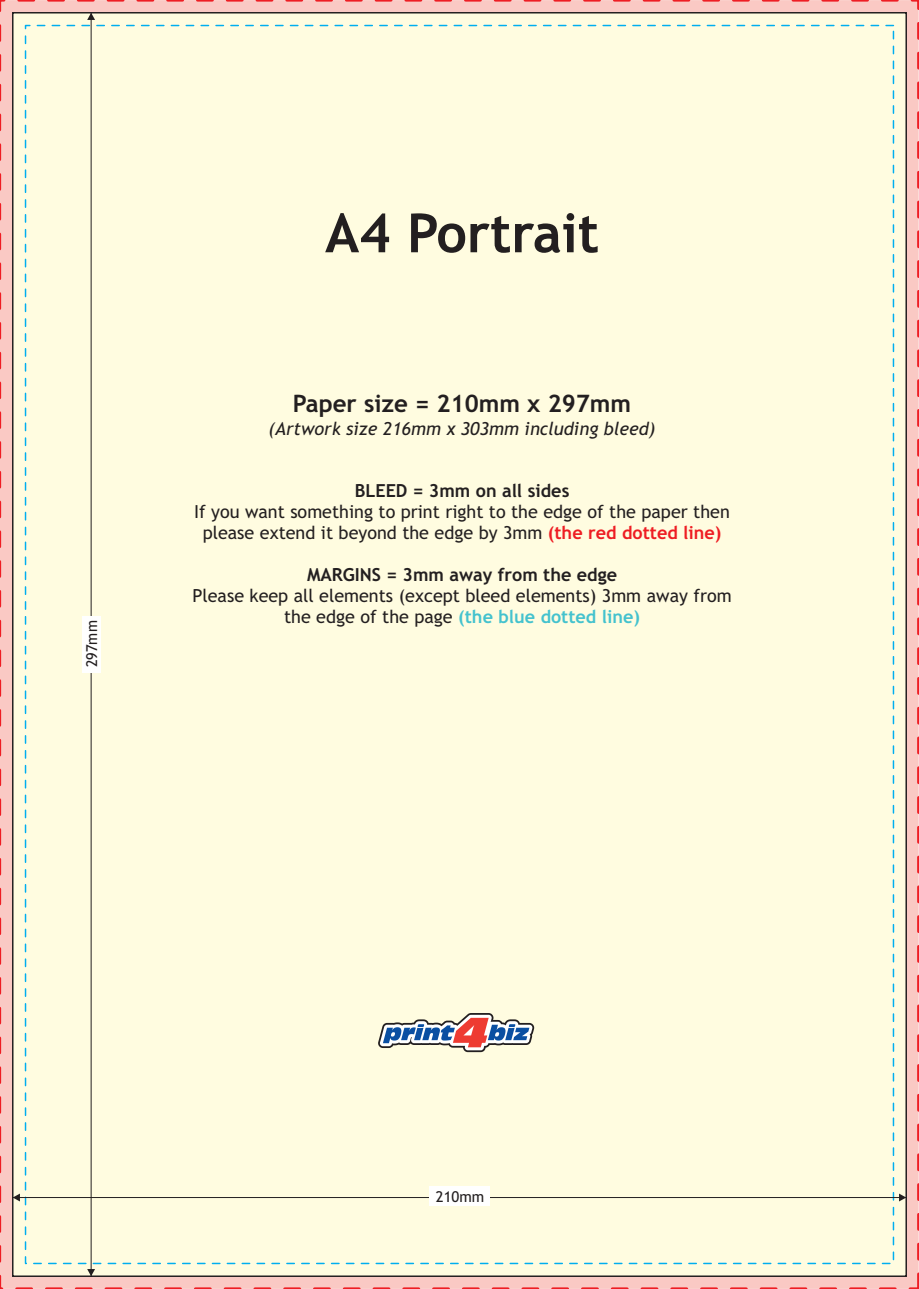
<style>
.page{position:relative;width:919px;height:1289px;background:#fff}
.page>*{position:absolute;margin:0;border:0;box-sizing:border-box;transform-origin:0 0}
.t1{font:700 54px "Trebuchet MS";color:#231f20}
.t2{font:700 24px "Trebuchet MS";color:#231f20}
.t3{font:18px/20.9px "Trebuchet MS";color:#231f20;text-align:center}
.t4{font:700 18px "Trebuchet MS";color:#231f20}
.t5{font:italic 18px "Trebuchet MS";color:#231f20}
.t6{font:15px "Trebuchet MS";color:#231f20}
.s1{font-weight:700;color:#ee1d23}
.s2{font-weight:700;color:#44c2ce}
</style>
<div class="page">
<div style="left:0;top:0;width:918px;height:1288px;background:#fac9c4"></div>
<div style="left:11px;top:11px;width:896px;height:1266px;background:#fffce0"></div>
<hr style="left:13px;top:1197px;width:893px;height:1px;background:#231f20">
<svg style="left:898px;top:1193px;width:8px;height:8px"></svg>
<svg style="left:13px;top:1193px;width:7px;height:8px"></svg>
<div style="left:429px;top:1186px;width:61px;height:19px;background:#fff"></div>
<hr style="left:91px;top:13px;width:1px;height:1263px;background:#231f20">
<svg style="left:87px;top:1268px;width:8px;height:8px"></svg>
<svg style="left:87px;top:13px;width:8px;height:7px"></svg>
<div style="left:82px;top:616px;width:18px;height:57px;background:#fff"></div>
<svg style="left:378px;top:1013px;width:156px;height:39px"></svg>
<p class="t6" style="left:86px;top:667px;width:49px;rotate:-90deg">297mm</p>
<h1 class="t1" style="left:325px;top:212px;width:276px">A4 Portrait</h1>
<h2 class="t2" style="left:293px;top:394px;width:340px">Paper size = 210mm x 297mm</h2>
<p class="t5" style="left:268px;top:421px;width:388px">(Artwork size 216mm x 303mm including bleed)</p>
<p class="t4" style="left:355px;top:484px;width:216px">BLEED = 3mm on all sides</p>
<p class="t3" style="left:194px;top:503px;width:537px">If you want something to print right to the edge of the paper then</p>
<p class="t3" style="left:203px;top:524px;width:520px">please extend it beyond the edge by 3mm <span class="s1">(the red dotted line)</span></p>
<p class="t4" style="left:307px;top:567px;width:311px">MARGINS = 3mm away from the edge</p>
<p class="t3" style="left:192px;top:586px;width:540px">Please keep all elements (except bleed elements) 3mm away from the edge of the page <span class="s2">(the blue dotted line)</span></p>
<p class="t6" style="left:436px;top:1191px;width:50px">210mm</p>
</div>
